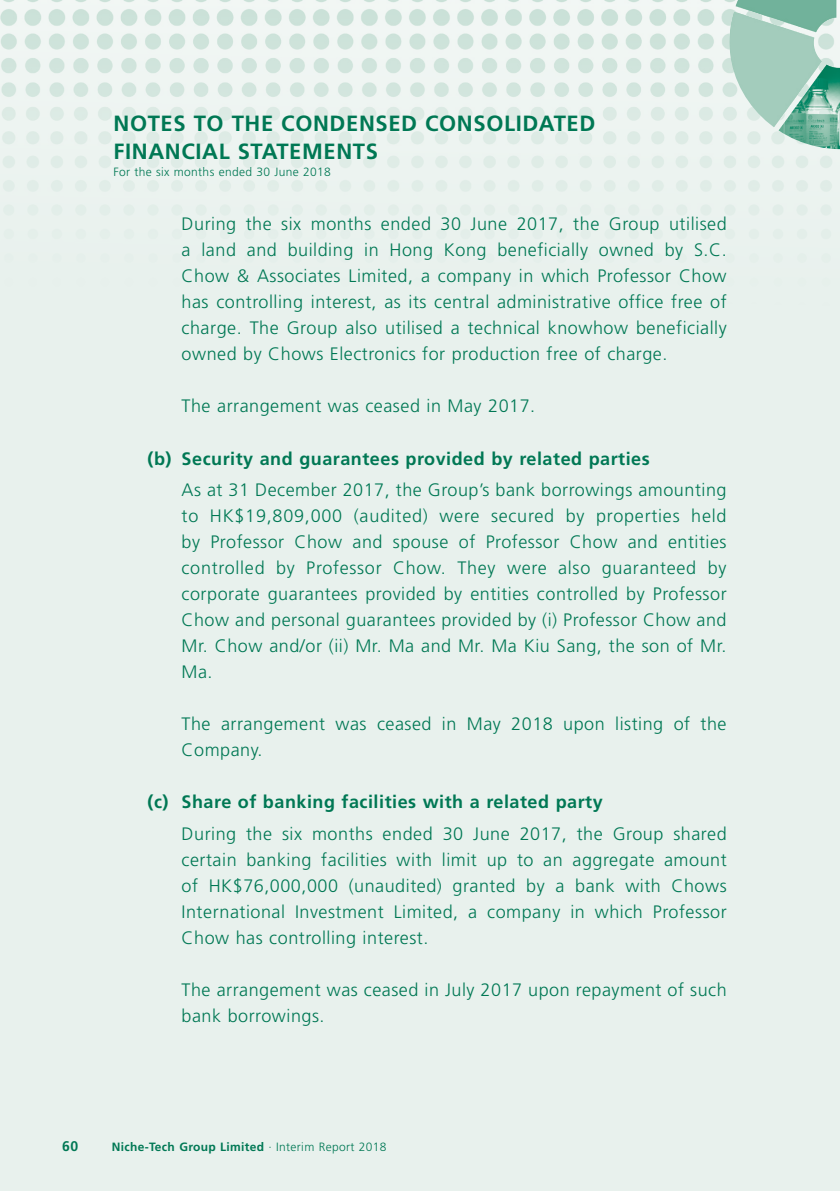
<style>
.page{position:relative;width:840px;height:1191px;background:#fff}
.page>*{position:absolute;margin:0;border:0;box-sizing:border-box;transform-origin:0 0}
.t1{font:700 22px/28px "Frutiger LT Std";letter-spacing:.03em;color:#007854}
.t2{font:300 18px/26px "Frutiger LT Std";letter-spacing:.03em;color:#007854;text-align:justify}
.t3{font:700 18px "Frutiger LT Std";letter-spacing:.03em;color:#007854}
.t4{font:700 14px "Frutiger LT Std";color:#007854}
.t5{font:700 12px "Frutiger LT Std";letter-spacing:.03em;color:#007854}
.t6{font:300 12px "Frutiger LT Std";letter-spacing:.03em;color:#007854}
.s1{font-weight:300}
</style>
<div class="page">
<div style="left:0;top:0;width:839px;height:1191px;background:#e8f1ed"></div>
<hr style="left:839px;top:0;width:1px;height:1191px;background:#e8f1ed">
<img style="left:0;top:0;width:839px;height:160px">
<img style="left:729px;top:0;width:110px;height:149px">
<p class="t1" style="left:113px;top:109px;width:483px">NOTES TO THE CONDENSED CONSOLIDATED<br>FINANCIAL STATEMENTS</p>
<p class="t6" style="left:113px;top:165px;width:219px">For the six months ended 30 June 2018</p>
<p class="t2" style="left:181px;top:211px;width:546px">During the six months ended 30 June 2017, the Group utilised a land and building in Hong Kong beneficially owned by S.C.<br>Chow &amp; Associates Limited, a company in which Professor Chow has controlling interest, as its central administrative office free of charge. The Group also utilised a technical knowhow beneficially owned by Chows Electronics for production free of charge.</p>
<p class="t2" style="left:181px;top:393px;width:355px">The arrangement was ceased in May 2017.</p>
<p class="t3" style="left:147px;top:448px;width:503px">(b) Security and guarantees provided by related parties</p>
<p class="t2" style="left:181px;top:477px;width:546px">As at 31 December 2017, the Group’s bank borrowings amounting to HK$19,809,000 (audited) were secured by properties held by Professor Chow and spouse of Professor Chow and entities controlled by Professor Chow. They were also guaranteed by corporate guarantees provided by entities controlled by Professor Chow and personal guarantees provided by (i) Professor Chow and Mr. Chow and/or (ii) Mr. Ma and Mr. Ma Kiu Sang, the son of Mr.<br>Ma.</p>
<p class="t2" style="left:181px;top:711px;width:546px">The arrangement was ceased in May 2018 upon listing of the<br>Company.</p>
<p class="t3" style="left:147px;top:791px;width:456px">(c) Share of banking facilities with a related party</p>
<p class="t2" style="left:181px;top:821px;width:546px">During the six months ended 30 June 2017, the Group shared certain banking facilities with limit up to an aggregate amount of HK$76,000,000 (unaudited) granted by a bank with Chows International Investment Limited, a company in which Professor Chow has controlling interest.</p>
<p class="t2" style="left:181px;top:977px;width:546px">The arrangement was ceased in July 2017 upon repayment of such bank borrowings.</p>
<p class="t4" style="left:62px;top:1138px;width:17px">60</p>
<p class="t5" style="left:112px;top:1139px;width:276px">Niche-Tech Group Limited <span class="s1">· Interim Report 2018</span></p>
</div>
